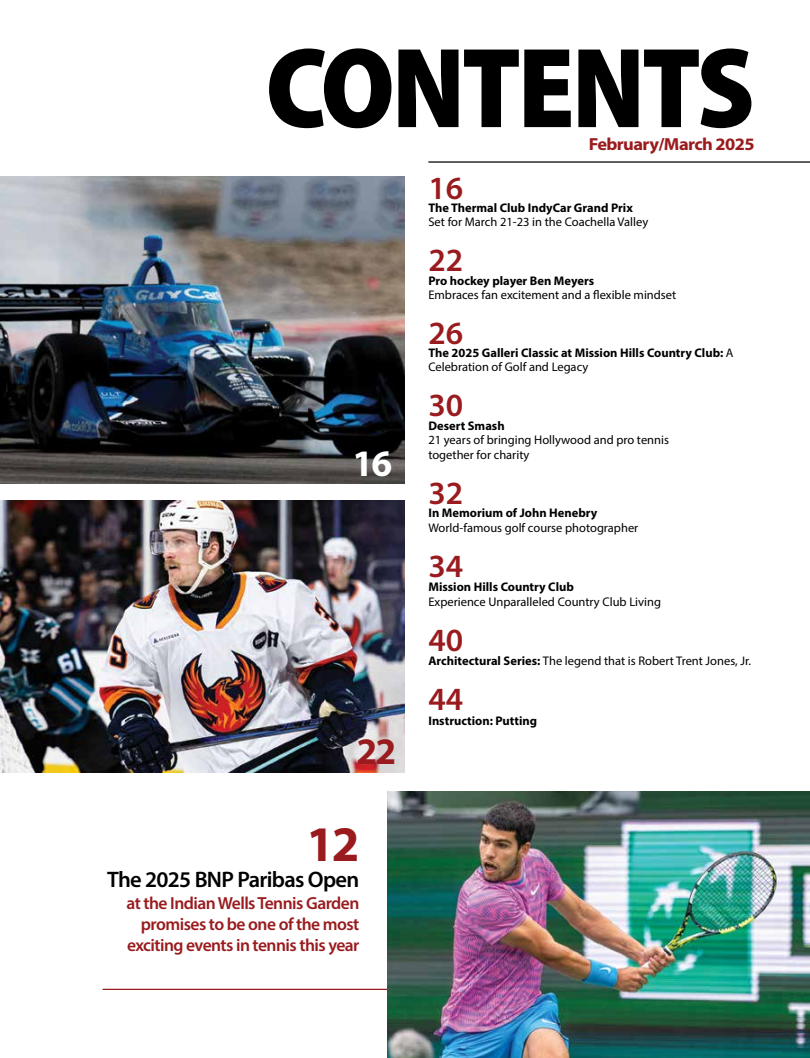
<style>
.page{position:relative;width:810px;height:1058px;background:#fff}
.page>*{position:absolute;margin:0;border:0;box-sizing:border-box;transform-origin:0 0}
.t1{font:900 semi-condensed 115px "Myriad Pro";letter-spacing:-.03em;color:#000}
.t2{font:700 50px "Myriad Pro";color:#991b1e}
.t3{font:700 37.5px "Myriad Pro";color:#fff}
.t4{font:700 37.5px "Myriad Pro";color:#991b1e}
.t5{font:600 32.5px "Myriad Pro";color:#991b1e}
.t6{font:600 22.5px "Myriad Pro";letter-spacing:-.03em;color:#000}
.t7{font:600 17.5px/21.2px "Myriad Pro";letter-spacing:-.03em;color:#991b1e;text-align:right}
.t8{font:700 17.5px "Myriad Pro";letter-spacing:-.03em;color:#991b1e;scale:1.05 1}
.t9{font:12.5px/15px "Myriad Pro";color:#000}
.t10{font:700 12.5px/13.8px "Myriad Pro";color:#000}
.s1{font-weight:400}
.s2{font-weight:700}
</style>
<div class="page">
<hr style="left:103px;top:988px;width:284px;height:2px;background:#991b1e">
<img style="left:387px;top:791px;width:423px;height:267px">
<img style="left:0;top:176px;width:405px;height:308px">
<img style="left:0;top:500px;width:405px;height:272px">
<hr style="left:428px;top:161px;width:382px;height:2px;background:#000">
<h1 class="t1" style="left:266px;top:13px;width:491px">CONTENTS</h1>
<h3 class="t8" style="left:589px;top:133px;width:160px">February/March 2025</h3>
<h3 class="t3" style="left:353px;top:439px;width:41px">16</h3>
<h3 class="t4" style="left:357px;top:726px;width:41px">22</h3>
<h2 class="t2" style="left:306px;top:811px;width:55px">12</h2>
<h3 class="t6" style="left:107px;top:865px;width:254px">The 2025 BNP Paribas Open</h3>
<h3 class="t7" style="left:127px;top:891px;width:234px">at the Indian Wells Tennis Garden promises to be one of the most exciting events in tennis this year</h3>
<h3 class="t5" style="left:428px;top:167px;width:36px">16</h3>
<p class="t10" style="left:428px;top:201px;width:206px">The Thermal Club IndyCar Grand Prix</p>
<p class="t9" style="left:428px;top:214px;width:221px">Set for March 21-23 in the Coachella Valley</p>
<h3 class="t5" style="left:428px;top:239px;width:36px">22</h3>
<p class="t10" style="left:428px;top:273px;width:167px">Pro hockey player Ben Meyers</p>
<p class="t9" style="left:428px;top:287px;width:249px">Embraces fan excitement and a flexible mindset</p>
<h3 class="t5" style="left:428px;top:312px;width:36px">26</h3>
<p class="t10" style="left:428px;top:346px;width:307px">The 2025 Galleri Classic at Mission Hills Country Club: <span class="s1">A<br>Celebration of Golf and Legacy</span></p>
<h3 class="t5" style="left:428px;top:384px;width:36px">30</h3>
<p class="t10" style="left:428px;top:418px;width:78px">Desert Smash</p>
<p class="t9" style="left:428px;top:432px;width:242px">21 years of bringing Hollywood and pro tennis together for charity</p>
<h3 class="t5" style="left:428px;top:472px;width:36px">32</h3>
<p class="t10" style="left:428px;top:506px;width:170px">In Memorium of John Henebry</p>
<p class="t9" style="left:428px;top:520px;width:211px">World-famous golf course photographer</p>
<h3 class="t5" style="left:428px;top:546px;width:36px">34</h3>
<p class="t10" style="left:428px;top:579px;width:147px">Mission Hills Country Club</p>
<p class="t9" style="left:428px;top:594px;width:234px">Experience Unparalleled Country Club Living</p>
<h3 class="t5" style="left:428px;top:619px;width:36px">40</h3>
<p class="t9" style="left:428px;top:653px;width:324px"><span class="s2">Architectural Series:</span> The legend that is Robert Trent Jones, Jr.</p>
<h3 class="t5" style="left:428px;top:678px;width:36px">44</h3>
<p class="t10" style="left:428px;top:713px;width:110px">Instruction: Putting</p>
</div>
